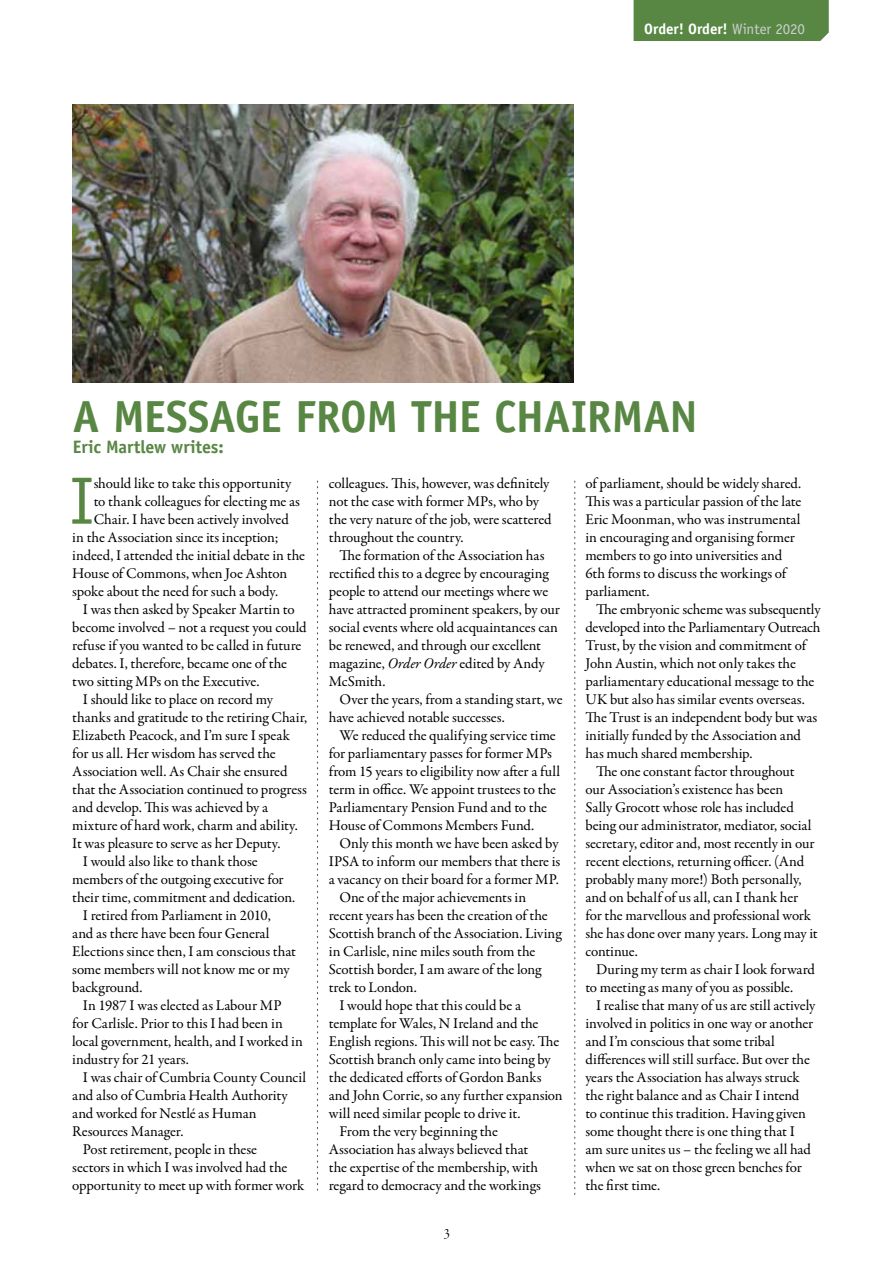
<style>
.page{position:relative;width:893px;height:1263px;background:#fff}
.page>*{position:absolute;margin:0;border:0;box-sizing:border-box;transform-origin:0 0}
.t1{font:67.05px "Officina Sans Std";color:#588744}
.t2{font:700 45px "Officina Sans Std";color:#588744}
.t3{font:700 18px "Officina Sans Std";letter-spacing:-.01em;color:#588744}
.t4{font:15px/18px "Garamond Premr Pro";letter-spacing:-.005em;color:#000}
.t5{font:700 15px "Officina Sans Std";color:#fff}
.t6{font:15px "Garamond Premr Pro Disp";color:#000}
.s1{font-weight:400;color:#cdcfd0}
.s2{font-style:italic}
</style>
<div class="page">
<div style="left:634px;top:0;width:195px;height:41px;background:#588744"></div>
<svg style="left:317px;top:481px;width:1px;height:709px"></svg>
<svg style="left:574px;top:481px;width:1px;height:713px"></svg>
<img style="left:72px;top:105px;width:502px;height:277px">
<p class="t5" style="left:644px;top:19px;width:162px">Order! Order! <span class="s1">Winter 2020</span></p>
<h2 class="t2" style="left:73px;top:389px;width:65px">A Message</h2>
<h2 class="t2" style="left:295px;top:389px;width:140px">fro m the</h2>
<h2 class="t2" style="left:494px;top:389px;width:46px">Chair</h2>
<h2 class="t2" style="left:612px;top:389px;width:58px">man</h2>
<p class="t3" style="left:73px;top:436px;width:152px">Eric Martlew writes:</p>
<h1 class="t1" style="left:70px;top:462px;width:26px">I</h1>
<p class="t4" style="left:94px;top:474px;width:199px">should like to take this opportunity</p>
<p class="t4" style="left:94px;top:492px;width:208px">to thank colleagues for electing me as</p>
<p class="t4" style="left:94px;top:510px;width:197px">Chair. I have been actively involved</p>
<p class="t4" style="left:72px;top:528px;width:208px">in the Association since its inception;</p>
<p class="t4" style="left:72px;top:546px;width:234px">indeed, I attended the initial debate in the</p>
<p class="t4" style="left:72px;top:564px;width:217px">House of Commons, when Joe Ashton</p>
<p class="t4" style="left:72px;top:582px;width:207px">spoke about the need for such a body.</p>
<p class="t4" style="left:83px;top:600px;width:213px">I was then asked by Speaker Martin to</p>
<p class="t4" style="left:72px;top:618px;width:236px">become involved – not a request you could</p>
<p class="t4" style="left:72px;top:636px;width:231px">refuse if you wanted to be called in future</p>
<p class="t4" style="left:72px;top:654px;width:216px">debates. I, therefore, became one of the</p>
<p class="t4" style="left:72px;top:672px;width:189px">two sitting MPs on the Executive.</p>
<p class="t4" style="left:83px;top:690px;width:192px">I should like to place on record my</p>
<p class="t4" style="left:72px;top:708px;width:237px">thanks and gratitude to the retiring Chair,</p>
<p class="t4" style="left:72px;top:726px;width:219px">Elizabeth Peacock, and I’m sure I speak</p>
<p class="t4" style="left:72px;top:744px;width:205px">for us all. Her wisdom has served the</p>
<p class="t4" style="left:72px;top:762px;width:217px">Association well. As Chair she ensured</p>
<p class="t4" style="left:72px;top:780px;width:236px">that the Association continued to progress</p>
<p class="t4" style="left:72px;top:798px;width:197px">and develop. This was achieved by a</p>
<p class="t4" style="left:72px;top:816px;width:227px">mixture of hard work, charm and ability.</p>
<p class="t4" style="left:72px;top:834px;width:210px">It was pleasure to serve as her Deputy.</p>
<p class="t4" style="left:83px;top:852px;width:176px">I would also like to thank those</p>
<p class="t4" style="left:72px;top:870px;width:213px">members of the outgoing executive for</p>
<p class="t4" style="left:72px;top:888px;width:225px">their time, commitment and dedication.</p>
<p class="t4" style="left:83px;top:906px;width:189px">I retired from Parliament in 2010,</p>
<p class="t4" style="left:72px;top:924px;width:199px">and as there have been four General</p>
<p class="t4" style="left:72px;top:942px;width:225px">Elections since then, I am conscious that</p>
<p class="t4" style="left:72px;top:960px;width:219px">some members will not know me or my</p>
<p class="t4" style="left:72px;top:978px;width:72px">background.</p>
<p class="t4" style="left:83px;top:996px;width:200px">In 1987 I was elected as Labour MP</p>
<p class="t4" style="left:72px;top:1014px;width:212px">for Carlisle. Prior to this I had been in</p>
<p class="t4" style="left:72px;top:1032px;width:232px">local government, health, and I worked in</p>
<p class="t4" style="left:72px;top:1050px;width:118px">industry for 21 years.</p>
<p class="t4" style="left:83px;top:1068px;width:225px">I was chair of Cumbria County Council</p>
<p class="t4" style="left:72px;top:1086px;width:217px">and also of Cumbria Health Authority</p>
<p class="t4" style="left:72px;top:1104px;width:186px">and worked for Nestlé as Human</p>
<p class="t4" style="left:72px;top:1122px;width:113px">Resources Manager.</p>
<p class="t4" style="left:83px;top:1140px;width:176px">Post retirement, people in these</p>
<p class="t4" style="left:72px;top:1158px;width:217px">sectors in which I was involved had the</p>
<p class="t4" style="left:72px;top:1176px;width:233px">opportunity to meet up with former work</p>
<p class="t4" style="left:329px;top:474px;width:224px">colleagues. This, however, was definitely not the case with former MPs, who by the very nature of the job, were scattered throughout the country.</p>
<p class="t4" style="left:329px;top:546px;width:233px;text-indent:11px">The formation of the Association has rectified this to a degree by encouraging people to attend our meetings where we have attracted prominent speakers, by our social events where old acquaintances can be renewed, and through our excellent magazine, <span class="s2">Order Order</span> edited by Andy McSmith.</p>
<p class="t4" style="left:329px;top:690px;width:235px;text-indent:11px">Over the years, from a standing start, we have achieved notable successes.</p>
<p class="t4" style="left:329px;top:726px;width:233px;text-indent:11px">We reduced the qualifying service time for parliamentary passes for former MPs from 15 years to eligibility now after a full term in office. We appoint trustees to the Parliamentary Pension Fund and to the House of Commons Members Fund.</p>
<p class="t4" style="left:339px;top:834px;width:221px">Only this month we have been asked by</p>
<p class="t4" style="left:329px;top:852px;width:233px">IPSA to inform our members that there is</p>
<p class="t4" style="left:329px;top:870px;width:232px">a vacancy on their board for a former MP.</p>
<p class="t4" style="left:339px;top:888px;width:188px">One of the major achievements in</p>
<p class="t4" style="left:329px;top:906px;width:220px">recent years has been the creation of the</p>
<p class="t4" style="left:329px;top:924px;width:234px">Scottish branch of the Association. Living</p>
<p class="t4" style="left:329px;top:942px;width:208px">in Carlisle, nine miles south from the</p>
<p class="t4" style="left:329px;top:960px;width:214px">Scottish border, I am aware of the long</p>
<p class="t4" style="left:329px;top:978px;width:90px">trek to London.</p>
<p class="t4" style="left:339px;top:996px;width:183px">I would hope that this could be a</p>
<p class="t4" style="left:329px;top:1014px;width:211px">template for Wales, N Ireland and the</p>
<p class="t4" style="left:329px;top:1032px;width:232px">English regions. This will not be easy. The</p>
<p class="t4" style="left:329px;top:1050px;width:223px">Scottish branch only came into being by</p>
<p class="t4" style="left:329px;top:1068px;width:214px">the dedicated efforts of Gordon Banks</p>
<p class="t4" style="left:329px;top:1086px;width:235px">and John Corrie, so any further expansion</p>
<p class="t4" style="left:329px;top:1104px;width:193px">will need similar people to drive it.</p>
<p class="t4" style="left:339px;top:1122px;width:160px">From the very beginning the</p>
<p class="t4" style="left:329px;top:1140px;width:201px">Association has always believed that</p>
<p class="t4" style="left:329px;top:1158px;width:211px">the expertise of the membership, with</p>
<p class="t4" style="left:329px;top:1176px;width:214px">regard to democracy and the workings</p>
<p class="t6" style="left:443px;top:1225px;width:8px">3</p>
<p class="t4" style="left:585px;top:474px;width:218px">of parliament, should be widely shared.<br>This was a particular passion of the late Eric Moonman, who was instrumental in encouraging and organising former members to go into universities and 6th forms to discuss the workings of parliament.</p>
<p class="t4" style="left:596px;top:600px;width:226px">The embryonic scheme was subsequently</p>
<p class="t4" style="left:585px;top:618px;width:237px">developed into the Parliamentary Outreach</p>
<p class="t4" style="left:585px;top:636px;width:222px">Trust, by the vision and commitment of</p>
<p class="t4" style="left:585px;top:654px;width:212px">John Austin, which not only takes the</p>
<p class="t4" style="left:585px;top:672px;width:231px">parliamentary educational message to the</p>
<p class="t4" style="left:585px;top:690px;width:221px">UK but also has similar events overseas.</p>
<p class="t4" style="left:585px;top:708px;width:233px">The Trust is an independent body but was</p>
<p class="t4" style="left:585px;top:726px;width:217px">initially funded by the Association and</p>
<p class="t4" style="left:585px;top:744px;width:169px">has much shared membership.</p>
<p class="t4" style="left:596px;top:762px;width:200px">The one constant factor throughout</p>
<p class="t4" style="left:585px;top:780px;width:199px">our Association’s existence has been</p>
<p class="t4" style="left:585px;top:798px;width:210px">Sally Grocott whose role has included</p>
<p class="t4" style="left:585px;top:816px;width:227px">being our administrator, mediator, social</p>
<p class="t4" style="left:585px;top:834px;width:231px">secretary, editor and, most recently in our</p>
<p class="t4" style="left:585px;top:852px;width:220px">recent elections, returning officer. (And</p>
<p class="t4" style="left:585px;top:870px;width:218px">probably many more!) Both personally,</p>
<p class="t4" style="left:585px;top:888px;width:214px">and on behalf of us all, can I thank her</p>
<p class="t4" style="left:585px;top:906px;width:227px">for the marvellous and professional work</p>
<p class="t4" style="left:585px;top:924px;width:234px">she has done over many years. Long may it</p>
<p class="t4" style="left:585px;top:942px;width:54px">continue.</p>
<p class="t4" style="left:596px;top:960px;width:220px">During my term as chair I look forward</p>
<p class="t4" style="left:585px;top:978px;width:209px">to meeting as many of you as possible.</p>
<p class="t4" style="left:596px;top:996px;width:221px">I realise that many of us are still actively</p>
<p class="t4" style="left:585px;top:1014px;width:229px">involved in politics in one way or another</p>
<p class="t4" style="left:585px;top:1032px;width:191px">and I’m conscious that some tribal</p>
<p class="t4" style="left:585px;top:1050px;width:226px">differences will still surface. But over the</p>
<p class="t4" style="left:585px;top:1068px;width:216px">years the Association has always struck</p>
<p class="t4" style="left:585px;top:1086px;width:216px">the right balance and as Chair I intend</p>
<p class="t4" style="left:585px;top:1104px;width:222px">to continue this tradition. Having given</p>
<p class="t4" style="left:585px;top:1122px;width:211px">some thought there is one thing that I</p>
<p class="t4" style="left:585px;top:1140px;width:227px">am sure unites us – the feeling we all had</p>
<p class="t4" style="left:585px;top:1158px;width:218px">when we sat on those green benches for</p>
<p class="t4" style="left:585px;top:1176px;width:76px">the first time.</p>
</div>
